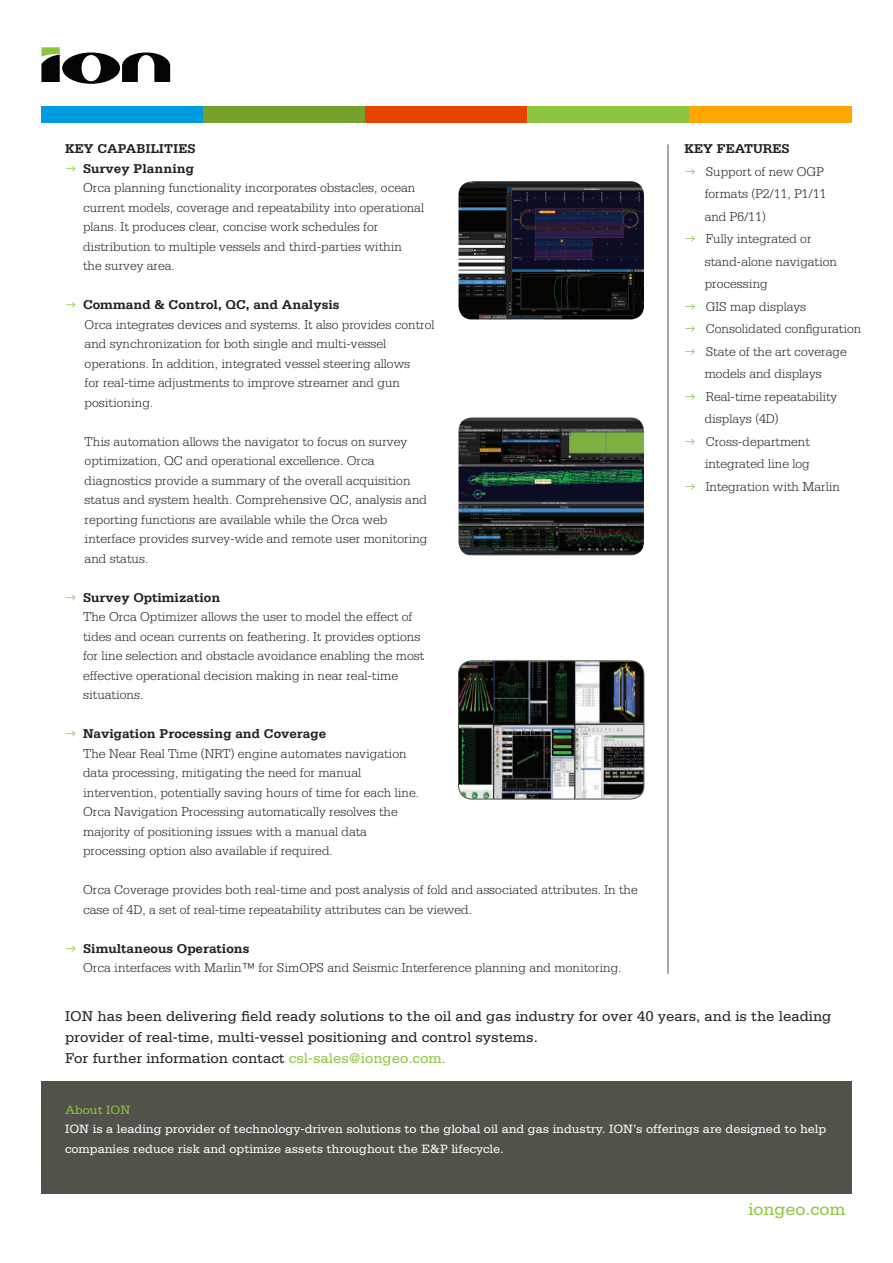
<style>
.page{position:relative;width:893px;height:1263px;background:#fff}
.page>*{position:absolute;margin:0;border:0;box-sizing:border-box;transform-origin:0 0}
.Bullet_text{font:18px "Serifa Std";color:#8bc63e}
.Bullet_text-2{font:15px/21px "Serifa Std";color:#231f20}
.Body_Copy{font:300 13.5px/19.5px "Serifa Std";color:#231f20}
.Bullet_text-3{font:300 13.5px/22.5px "Serifa Std";color:#231f20;text-align:right}
.Body_Copy-2{font:700 13.5px "Serifa Std";color:#231f20}
.Bullet_text-4{font:700 13.5px "Serifa Std";color:#231f20}
.Body_Copy-3{font:12.75px/19.5px "Serifa Std";color:#fff}
.Body_Copy-4{font:12.75px "Serifa Std";color:#8bc63e}
.s1{font-family:"PF Din Text Pro";font-weight:300;color:#8bc63e}
.s2{font-family:"PF Din Text Pro";color:#8bc63e}
.s3{color:#8bc63e}
</style>
<div class="page">
<div style="left:41px;top:107px;width:163px;height:16px;background:#009bde"></div>
<div style="left:203px;top:107px;width:163px;height:16px;background:#77a02d"></div>
<div style="left:365px;top:107px;width:163px;height:16px;background:#e74300"></div>
<div style="left:527px;top:107px;width:163px;height:16px;background:#8bc63e"></div>
<div style="left:689px;top:107px;width:163px;height:16px;background:#ffa700"></div>
<svg style="left:41px;top:47px;width:129px;height:37px"></svg>
<div style="left:42px;top:1081px;width:810px;height:113px;background:#53524a"></div>
<hr style="left:668px;top:144px;width:1px;height:830px;background:#53524a">
<img style="left:459px;top:181px;width:185px;height:138px">
<img style="left:459px;top:417px;width:185px;height:138px">
<img style="left:458px;top:661px;width:186px;height:138px">
<div style="left:458px;top:661px;width:186px;height:138px;border:1px solid #53524a;border-radius:14px"></div>
<p class="Body_Copy-2" style="left:65px;top:141px;width:132px">KEY CAPABILITIES</p>
<p class="Body_Copy-2" style="left:65px;top:160px;width:130px"><span class="s1">→</span> Survey Planning</p>
<p class="Body_Copy" style="left:83px;top:178px;width:342px">Orca planning functionality incorporates obstacles, ocean current models, coverage and repeatability into operational plans. It produces clear, concise work schedules for distribution to multiple vessels and third-parties within</p>
<p class="Body_Copy" style="left:83px;top:256px;width:93px">the survey area.</p>
<p class="Body_Copy-2" style="left:65px;top:297px;width:276px"><span class="s1">→</span> Command &amp; Control, QC, and Analysis</p>
<p class="Body_Copy" style="left:85px;top:315px;width:351px">Orca integrates devices and systems. It also provides control</p>
<p class="Body_Copy" style="left:85px;top:334px;width:327px">and synchronization for both single and multi-vessel operations. In addition, integrated vessel steering allows</p>
<p class="Body_Copy" style="left:85px;top:373px;width:317px">for real-time adjustments to improve streamer and gun positioning.</p>
<p class="Body_Copy" style="left:85px;top:432px;width:344px">This automation allows the navigator to focus on survey optimization, QC and operational excellence. Orca diagnostics provide a summary of the overall acquisition status and system health. Comprehensive QC, analysis and reporting functions are available while the Orca web interface provides survey-wide and remote user monitoring and status.</p>
<p class="Body_Copy-2" style="left:65px;top:589px;width:157px"><span class="s1">→</span> Survey Optimization</p>
<p class="Body_Copy" style="left:83px;top:607px;width:343px">The Orca Optimizer allows the user to model the effect of tides and ocean currents on feathering. It provides options for line selection and obstacle avoidance enabling the most effective operational decision making in near real-time situations.</p>
<p class="Body_Copy-2" style="left:65px;top:726px;width:263px"><span class="s1">→</span> Navigation Processing and Coverage</p>
<p class="Body_Copy" style="left:83px;top:744px;width:325px">The Near Real Time (NRT) engine automates navigation</p>
<p class="Body_Copy" style="left:83px;top:763px;width:279px">data processing, mitigating the need for manual</p>
<p class="Body_Copy" style="left:83px;top:783px;width:338px">intervention, potentially saving hours of time for each line.</p>
<p class="Body_Copy" style="left:83px;top:802px;width:316px">Orca Navigation Processing automatically resolves the</p>
<p class="Body_Copy" style="left:83px;top:822px;width:285px">majority of positioning issues with a manual data</p>
<p class="Body_Copy" style="left:83px;top:841px;width:251px">processing option also available if required.</p>
<p class="Body_Copy" style="left:83px;top:880px;width:556px">Orca Coverage provides both real-time and post analysis of fold and associated attributes. In the</p>
<p class="Body_Copy" style="left:83px;top:900px;width:390px">case of 4D, a set of real-time repeatability attributes can be viewed.</p>
<p class="Body_Copy-2" style="left:65px;top:940px;width:186px"><span class="s1">→</span> Simultaneous Operations</p>
<p class="Body_Copy" style="left:83px;top:958px;width:540px">Orca interfaces with Marlin™ for SimOPS and Seismic Interference planning and monitoring.</p>
<p class="Bullet_text-4" style="left:684px;top:141px;width:107px">KEY FEATURES</p>
<p class="Bullet_text-3" style="left:684px;top:160px;width:144px"><span class="s2">→</span> Support of new OGP formats (P2/11, P1/11</p>
<p class="Bullet_text-3" style="left:705px;top:205px;width:63px">and P6/11)</p>
<p class="Bullet_text-3" style="left:705px;top:228px;width:134px;text-align:left;text-indent:-20px"><span class="s2">→</span> Fully integrated or stand-alone navigation processing</p>
<p class="Bullet_text-3" style="left:684px;top:295px;width:123px"><span class="s2">→</span> GIS map displays</p>
<p class="Bullet_text-3" style="left:684px;top:318px;width:178px"><span class="s2">→</span> Consolidated configuration</p>
<p class="Bullet_text-3" style="left:684px;top:340px;width:164px;text-align:center"><span class="s2">→</span> State of the art coverage models and displays</p>
<p class="Bullet_text-3" style="left:705px;top:385px;width:134px;text-align:left;text-indent:-20px"><span class="s2">→</span> Real-time repeatability displays (4D)</p>
<p class="Bullet_text-3" style="left:684px;top:430px;width:127px"><span class="s2">→</span> Cross-department integrated line log</p>
<p class="Bullet_text-3" style="left:684px;top:475px;width:157px"><span class="s2">→</span> Integration with Marlin</p>
<p class="Bullet_text-2" style="left:65px;top:1006px;width:768px">ION has been delivering field ready solutions to the oil and gas industry for over 40 years, and is the leading provider of real-time, multi-vessel positioning and control systems.</p>
<p class="Bullet_text-2" style="left:65px;top:1048px;width:382px">For further information contact <span class="s3">csl-sales@iongeo.com.</span></p>
<p class="Body_Copy-4" style="left:65px;top:1102px;width:67px">About ION</p>
<p class="Body_Copy-3" style="left:65px;top:1119px;width:762px">ION is a leading provider of technology-driven solutions to the global oil and gas industry. ION’s offerings are designed to help companies reduce risk and optimize assets throughout the E&amp;P lifecycle.</p>
<p class="Bullet_text" style="left:749px;top:1199px;width:99px">iongeo.com</p>
</div>
